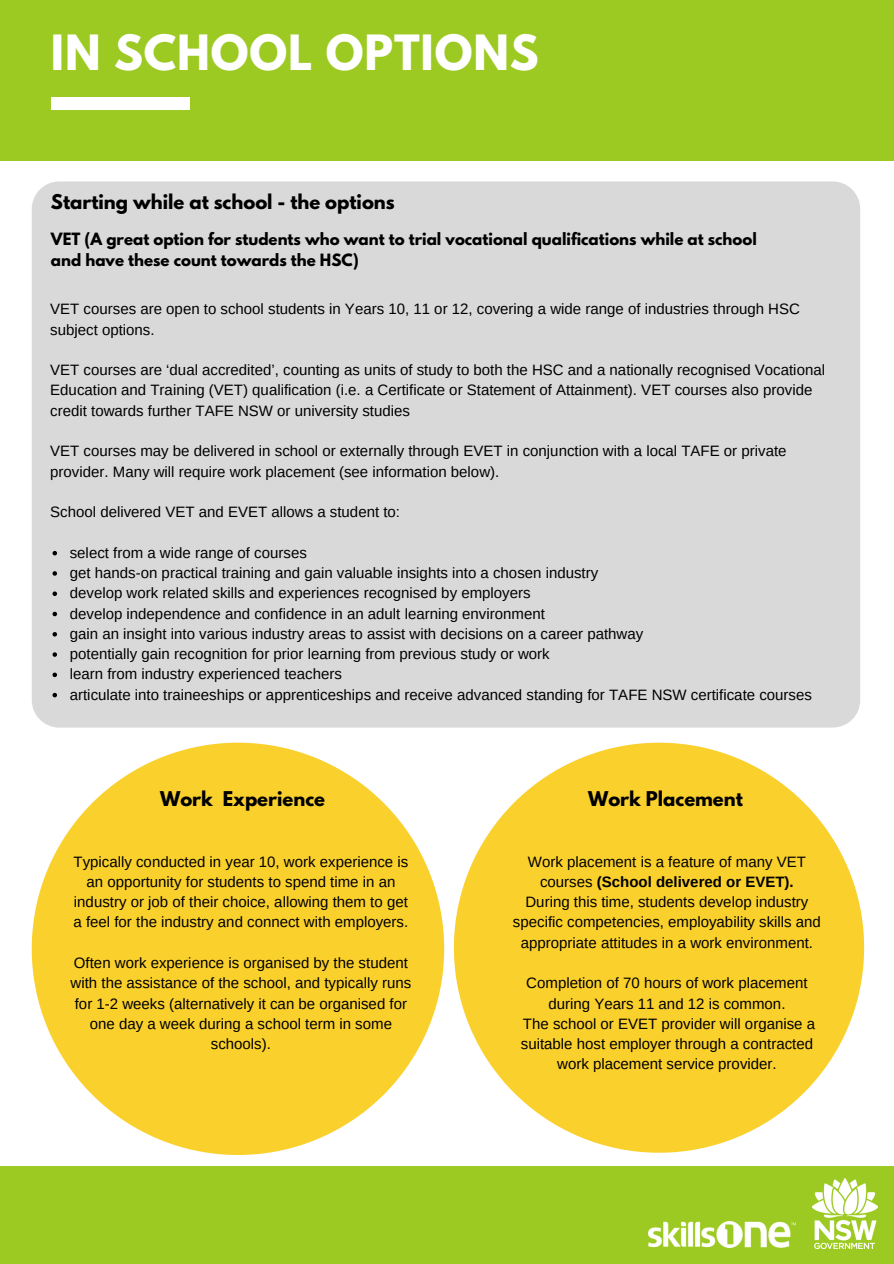
<style>
.page{position:relative;width:894px;height:1264px;background:#fff}
.page>*{position:absolute;margin:0;border:0;box-sizing:border-box;transform-origin:0 0}
.t1{font:700 43.05px "League Spartan";letter-spacing:.02em;color:#fff}
.t2{font:700 18px "League Spartan";color:#000}
.t3{font:15px/20.2px "Arimo";color:#000}
.t4{font:700 15px/20.2px "League Spartan";color:#000}
.s1{font-weight:700}
</style>
<div class="page">
<div style="left:0;top:0;width:893px;height:160px;background:#9cca22"></div>
<div style="left:51px;top:97px;width:138px;height:13px;background:#fff"></div>
<div style="left:0;top:1165px;width:893px;height:98px;background:#9cca22"></div>
<img style="left:812px;top:1178px;width:64px;height:70px">
<img style="left:648px;top:1221px;width:147px;height:26px">
<div style="left:32px;top:181px;width:827px;height:546px;background:#d9d9d9;border-radius:27px"></div>
<svg style="left:52px;top:551px;width:5px;height:4px"></svg>
<svg style="left:52px;top:571px;width:5px;height:4px"></svg>
<svg style="left:52px;top:591px;width:5px;height:5px"></svg>
<svg style="left:52px;top:611px;width:5px;height:5px"></svg>
<svg style="left:52px;top:632px;width:5px;height:4px"></svg>
<svg style="left:52px;top:652px;width:5px;height:5px"></svg>
<svg style="left:52px;top:672px;width:5px;height:5px"></svg>
<svg style="left:52px;top:693px;width:5px;height:4px"></svg>
<svg style="left:32px;top:742px;width:412px;height:412px;fill:#fad02c"></svg>
<svg style="left:454px;top:742px;width:409px;height:410px;fill:#fad02c"></svg>
<h1 class="t1" style="left:51px;top:31px;width:489px">IN SCHOOL OPTIONS</h1>
<p class="t2" style="left:51px;top:193px;width:345px">Starting while at school - the options</p>
<p class="t4" style="left:51px;top:231px;width:707px">VET (A great option for students who want to trial vocational qualifications while at school and have these count towards the HSC)</p>
<p class="t3" style="left:50px;top:299px;width:751px">VET courses are open to school students in Years 10, 11 or 12, covering a wide range of industries through HSC subject options.</p>
<p class="t3" style="left:50px;top:360px;width:776px">VET courses are ‘dual accredited’, counting as units of study to both the HSC and a nationally recognised Vocational<br>Education and Training (VET) qualification (i.e. a Certificate or Statement of Attainment). VET courses also provide credit towards further TAFE NSW or university studies</p>
<p class="t3" style="left:50px;top:441px;width:737px">VET courses may be delivered in school or externally through EVET in conjunction with a local TAFE or private provider. Many will require work placement (see information below).</p>
<p class="t3" style="left:50px;top:502px;width:351px">School delivered VET and EVET allows a student to:</p>
<p class="t3" style="left:70px;top:542px;width:743px">select from a wide range of courses<br>get hands-on practical training and gain valuable insights into a chosen industry<br>develop work related skills and experiences recognised by employers<br>develop independence and confidence in an adult learning environment<br>gain an insight into various industry areas to assist with decisions on a career pathway<br>potentially gain recognition for prior learning from previous study or work<br>learn from industry experienced teachers<br>articulate into traineeships or apprenticeships and receive advanced standing for TAFE NSW certificate courses</p>
<p class="t2" style="left:160px;top:790px;width:166px">Work Experience</p>
<p class="t3" style="left:73px;top:851px;width:336px;text-align:center">Typically conducted in year 10, work experience is an opportunity for students to spend time in an industry or job of their choice, allowing them to get a feel for the industry and connect with employers.</p>
<p class="t3" style="left:71px;top:952px;width:342px;text-align:center">Often work experience is organised by the student with the assistance of the school, and typically runs for 1-2 weeks (alternatively it can be organised for one day a week during a school term in some schools).</p>
<p class="t2" style="left:588px;top:790px;width:156px">Work Placement</p>
<p class="t3" style="left:513px;top:851px;width:309px;text-align:center">Work placement is a feature of many VET courses <span class="s1">(School delivered or EVET).<br></span>During this time, students develop industry specific competencies, employability skills and appropriate attitudes in a work environment.</p>
<p class="t3" style="left:520px;top:972px;width:296px;text-align:center">Completion of 70 hours of work placement during Years 11 and 12 is common.<br>The school or EVET provider will organise a suitable host employer through a contracted work placement service provider.</p>
</div>
